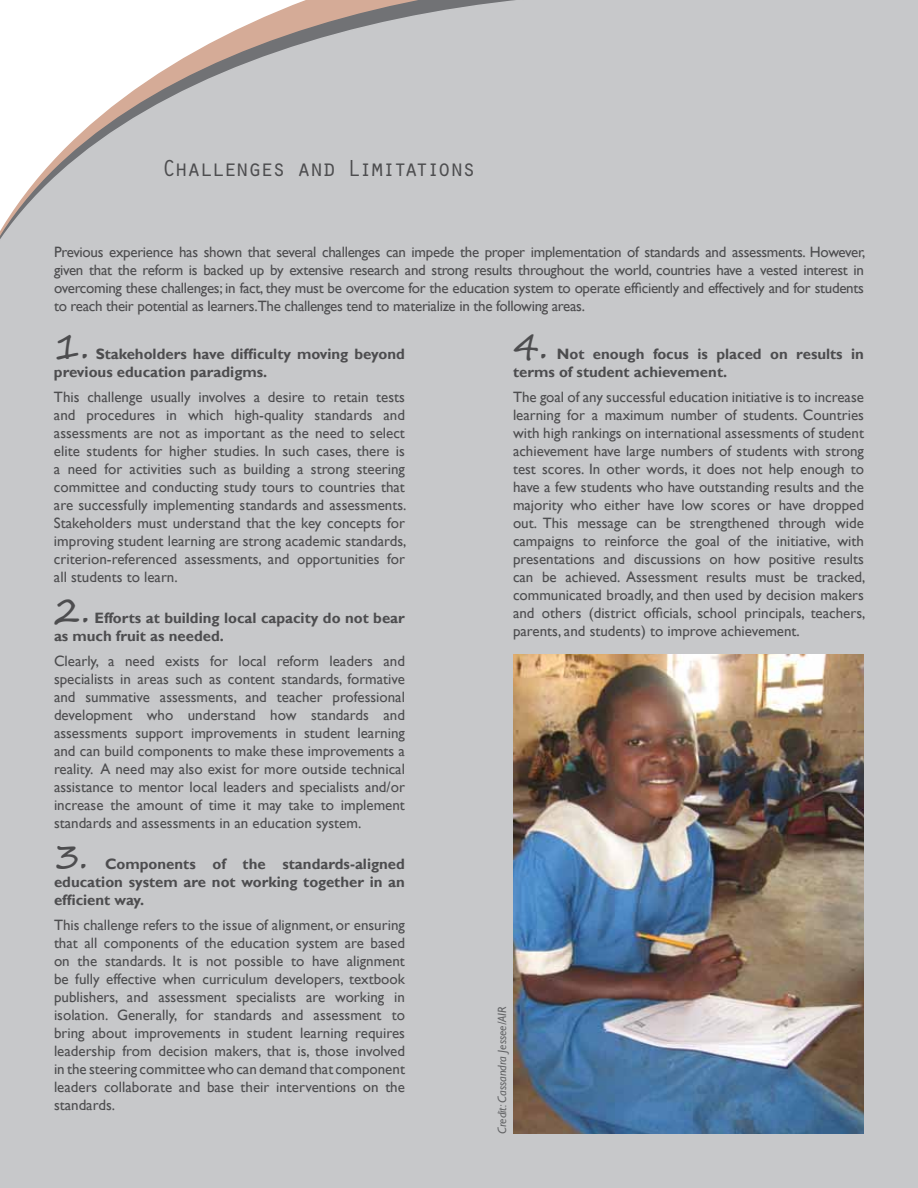
<style>
.page{position:relative;width:918px;height:1188px;background:#fff}
.page>*{position:absolute;margin:0;border:0;box-sizing:border-box;transform-origin:0 0}
.t1{font:36px "Segoe Print";color:#4d4d4f}
.t2{font:24px "Orator Std";letter-spacing:-.1em;color:#4d4d4f}
.t3{font:15px/18px "Gill Sans";color:#4d4d4f;text-align:justify}
.t4{font:700 15px/18px "Gill Sans";color:#4d4d4f}
.t5{font:italic 12px "Gill Sans";color:#636466}
</style>
<div class="page">
<div style="left:0;top:378px;width:918px;height:699px;background:#c7c8ca"></div>
<svg style="left:0;top:0;width:918px;height:378px;background:#cacacb"></svg>
<div style="left:682px;top:0;width:236px;height:73px;background:#c7c8ca"></div>
<div style="left:0;top:935px;width:918px;height:253px;background:#c7c8ca"></div>
<img style="left:513px;top:654px;width:351px;height:480px">
<h2 class="t2" style="left:162px;top:150px;width:316px">Challenges and Limitations</h2>
<p class="t3" style="left:54px;top:243px;width:813px">Previous experience has shown that several challenges can impede the proper implementation of standards and assessments. However, given that the reform is backed up by extensive research and strong results throughout the world, countries have a vested interest in overcoming these challenges; in fact, they must be overcome for the education system to operate efficiently and effectively and for students to reach their potential as learners.The challenges tend to materialize in the following areas.</p>
<h1 class="t1" style="left:54px;top:314px;width:37px">1.</h1>
<h1 class="t1" style="left:513px;top:314px;width:37px">4.</h1>
<p class="t4" style="left:54px;top:345px;width:353px;text-indent:42px">Stakeholders have difficulty moving beyond previous education paradigms.</p>
<p class="t3" style="left:54px;top:388px;width:354px">This challenge usually involves a desire to retain tests and procedures in which high-quality standards and assessments are not as important as the need to select elite students for higher studies. In such cases, there is a need for activities such as building a strong steering committee and conducting study tours to countries that are successfully implementing standards and assessments.<br>Stakeholders must understand that the key concepts for improving student learning are strong academic standards, criterion-referenced assessments, and opportunities for all students to learn.</p>
<h1 class="t1" style="left:54px;top:578px;width:38px">2.</h1>
<p class="t4" style="left:513px;top:345px;width:352px;text-indent:44px">Not enough focus is placed on results in terms of student achievement.</p>
<p class="t3" style="left:513px;top:388px;width:354px">The goal of any successful education initiative is to increase learning for a maximum number of students. Countries with high rankings on international assessments of student achievement have large numbers of students with strong test scores. In other words, it does not help enough to have a few students who have outstanding results and the majority who either have low scores or have dropped out. This message can be strengthened through wide campaigns to reinforce the goal of the initiative, with presentations and discussions on how positive results can be achieved. Assessment results must be tracked, communicated broadly, and then used by decision makers and others (district officials, school principals, teachers, parents, and students) to improve achievement.</p>
<p class="t4" style="left:54px;top:609px;width:352px;text-indent:40px">Efforts at building local capacity do not bear as much fruit as needed.</p>
<p class="t3" style="left:54px;top:652px;width:353px">Clearly, a need exists for local reform leaders and specialists in areas such as content standards, formative and summative assessments, and teacher professional development who understand how standards and assessments support improvements in student learning and can build components to make these improvements a reality. A need may also exist for more outside technical assistance to mentor local leaders and specialists and/or increase the amount of time it may take to implement standards and assessments in an education system.</p>
<h1 class="t1" style="left:54px;top:824px;width:36px">3.</h1>
<p class="t4" style="left:54px;top:855px;width:353px;text-align:justify;text-indent:51px">Components of the standards-aligned education system are not working together in an efficient way.</p>
<p class="t3" style="left:54px;top:916px;width:353px">This challenge refers to the issue of alignment, or ensuring that all components of the education system are based on the standards. It is not possible to have alignment be fully effective when curriculum developers, textbook publishers, and assessment specialists are working in isolation. Generally, for standards and assessment to bring about improvements in student learning requires leadership from decision makers, that is, those involved in the steering committee who can demand that component leaders collaborate and base their interventions on the standards.</p>
<p class="t5" style="left:495px;top:1134px;width:129px;rotate:-90deg">Credit: Cassandra Jessee/AIR</p>
</div>
